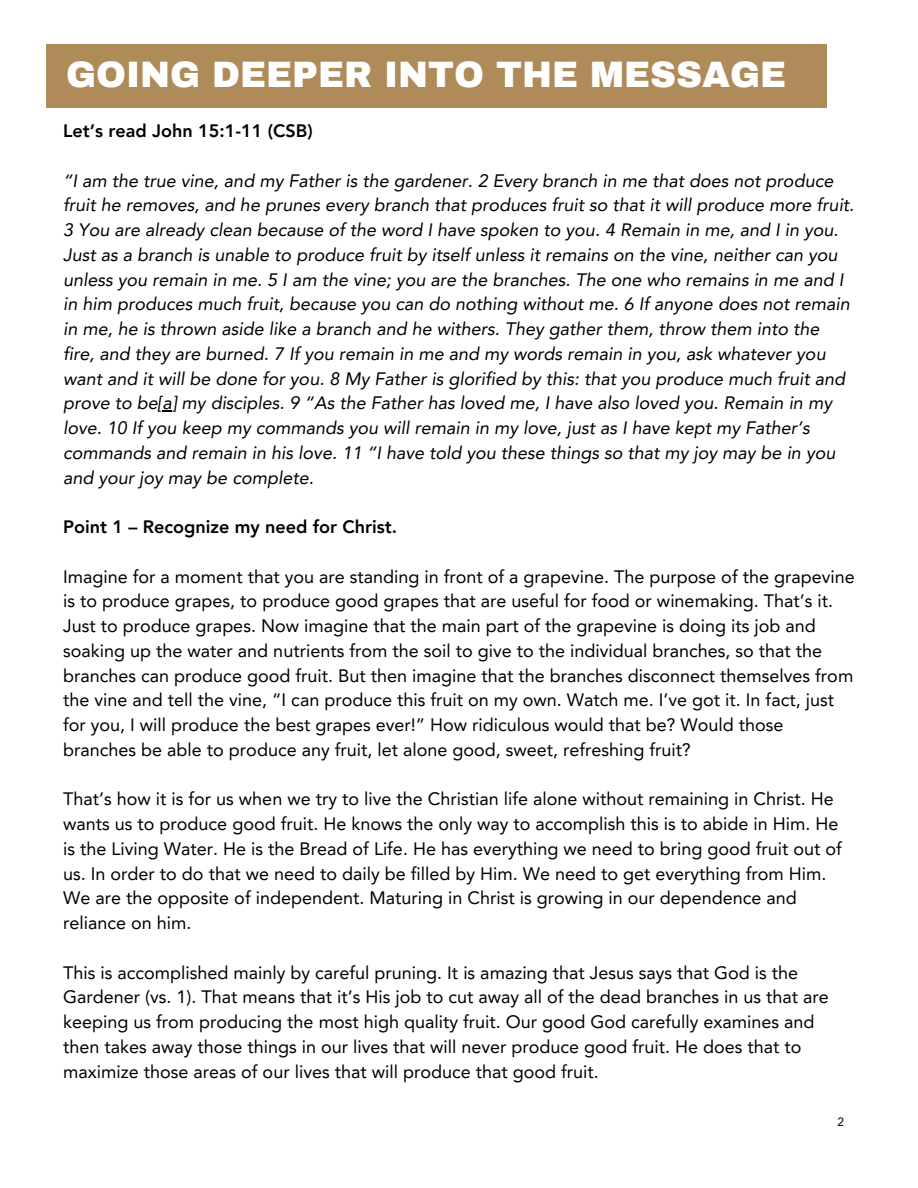
<style>
.page{position:relative;width:918px;height:1188px;background:#fff}
.page>*{position:absolute;margin:0;border:0;box-sizing:border-box;transform-origin:0 0}
.t1{font:900 36px "Archivo";color:#fff}
.t2{font:18px/24.8px "Avenir LT Pro";color:#000}
.t3{font:italic 18px/24.8px "Avenir LT Pro";color:#000}
.t4{font:800 18px "Avenir LT Pro";color:#000}
.t5{font:12px "Avenir LT Pro";color:#000}
</style>
<div class="page">
<div style="left:46px;top:44px;width:780px;height:63px;background:#af8b5a"></div>
<p class="t1" style="left:66px;top:55px;width:721px">GOING DEEPER INTO THE MESSAGE</p>
<h1 class="t4" style="left:63px;top:124px;width:251px">Let’s read John 15:1-11 (CSB)</h1>
<h2 class="t3" style="left:63px;top:170px;width:793px">“I am the true vine, and my Father is the gardener. 2 Every branch in me that does not produce fruit he removes, and he prunes every branch that produces fruit so that it will produce more fruit.<br>3 You are already clean because of the word I have spoken to you. 4 Remain in me, and I in you.<br>Just as a branch is unable to produce fruit by itself unless it remains on the vine, neither can you unless you remain in me. 5 I am the vine; you are the branches. The one who remains in me and I in him produces much fruit, because you can do nothing without me. 6 If anyone does not remain in me, he is thrown aside like a branch and he withers. They gather them, throw them into the fire, and they are burned. 7 If you remain in me and my words remain in you, ask whatever you want and it will be done for you. 8 My Father is glorified by this: that you produce much fruit and prove to be[a] my disciples. 9 “As the Father has loved me, I have also loved you. Remain in my love. 10 If you keep my commands you will remain in my love, just as I have kept my Father’s commands and remain in his love. 11 “I have told you these things so that my joy may be in you and your joy may be complete.</h2>
<p class="t4" style="left:63px;top:520px;width:335px">Point 1 – Recognize my need for Christ.</p>
<h2 class="t2" style="left:63px;top:566px;width:793px">Imagine for a moment that you are standing in front of a grapevine. The purpose of the grapevine is to produce grapes, to produce good grapes that are useful for food or winemaking. That’s it.<br>Just to produce grapes. Now imagine that the main part of the grapevine is doing its job and soaking up the water and nutrients from the soil to give to the individual branches, so that the branches can produce good fruit. But then imagine that the branches disconnect themselves from the vine and tell the vine, “I can produce this fruit on my own. Watch me. I’ve got it. In fact, just for you, I will produce the best grapes ever!” How ridiculous would that be? Would those branches be able to produce any fruit, let alone good, sweet, refreshing fruit?</h2>
<p class="t2" style="left:63px;top:788px;width:780px">That’s how it is for us when we try to live the Christian life alone without remaining in Christ. He wants us to produce good fruit. He knows the only way to accomplish this is to abide in Him. He is the Living Water. He is the Bread of Life. He has everything we need to bring good fruit out of us. In order to do that we need to daily be filled by Him. We need to get everything from Him.<br>We are the opposite of independent. Maturing in Christ is growing in our dependence and reliance on him.</p>
<p class="t2" style="left:63px;top:962px;width:767px">This is accomplished mainly by careful pruning. It is amazing that Jesus says that God is the Gardener (vs. 1). That means that it’s His job to cut away all of the dead branches in us that are keeping us from producing the most high quality fruit. Our good God carefully examines and then takes away those things in our lives that will never produce good fruit. He does that to maximize those areas of our lives that will produce that good fruit.</p>
<p class="t5" style="left:837px;top:1117px;width:8px">2</p>
</div>
